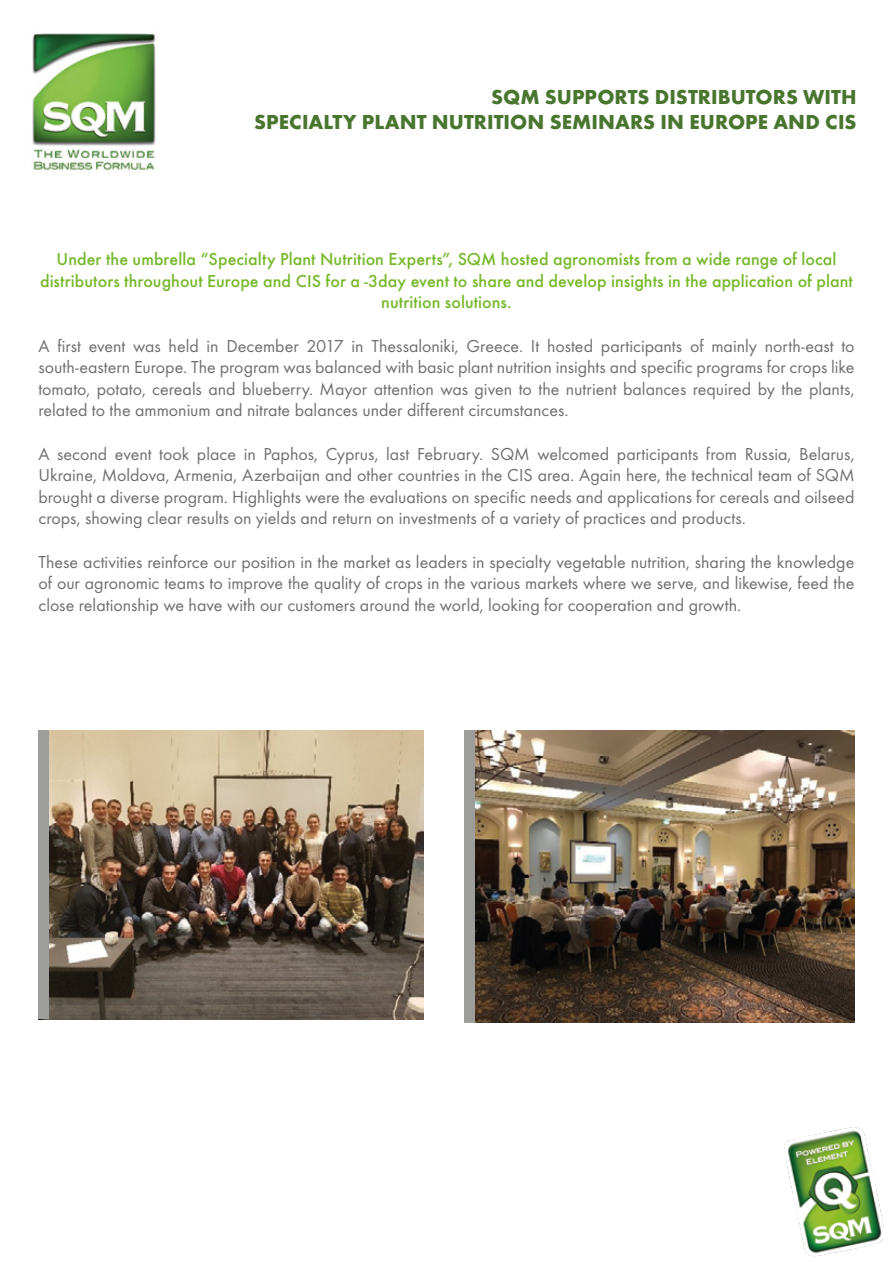
<style>
.page{position:relative;width:893px;height:1263px;background:#fff}
.page>*{position:absolute;margin:0;border:0;box-sizing:border-box;transform-origin:0 0}
.t1{font:700 21px/25.2px "Futura EFTUOP";color:#49762e;text-align:right}
.t2{font:18px/21.6px "Futura EFTUOP";color:#706f6f;text-align:justify}
.t3{font:500 18px/21.6px "Futura EFTUOP";letter-spacing:.005em;color:#76b82a;text-align:center}
</style>
<div class="page">
<img style="left:32px;top:33px;width:124px;height:138px">
<img style="left:784px;top:1127px;width:100px;height:130px">
<img style="left:49px;top:730px;width:374px;height:289px">
<img style="left:475px;top:730px;width:379px;height:293px">
<div style="left:38px;top:730px;width:11px;height:289px;background:#9d9d9c"></div>
<div style="left:465px;top:730px;width:10px;height:293px;background:#9d9d9c"></div>
<p class="t1" style="left:254px;top:84px;width:604px">SQM SUPPORTS DISTRIBUTORS WITH<br>SPECIALTY PLANT NUTRITION SEMINARS IN EUROPE AND CIS</p>
<p class="t3" style="left:40px;top:248px;width:814px">Under the umbrella “Specialty Plant Nutrition Experts”, SQM hosted agronomists from a wide range of local distributors throughout Europe and CIS for a -3day event to share and develop insights in the application of plant nutrition solutions.</p>
<p class="t2" style="left:38px;top:335px;width:818px">A first event was held in December 2017 in Thessaloniki, Greece. It hosted participants of mainly north-east to south-eastern Europe. The program was balanced with basic plant nutrition insights and specific programs for crops like tomato, potato, cereals and blueberry. Mayor attention was given to the nutrient balances required by the plants, related to the ammonium and nitrate balances under different circumstances.</p>
<p class="t2" style="left:38px;top:443px;width:818px">A second event took place in Paphos, Cyprus, last February. SQM welcomed participants from Russia, Belarus, Ukraine, Moldova, Armenia, Azerbaijan and other countries in the CIS area. Again here, the technical team of SQM brought a diverse program. Highlights were the evaluations on specific needs and applications for cereals and oilseed crops, showing clear results on yields and return on investments of a variety of practices and products.</p>
<p class="t2" style="left:38px;top:551px;width:817px">These activities reinforce our position in the market as leaders in specialty vegetable nutrition, sharing the knowledge of our agronomic teams to improve the quality of crops in the various markets where we serve, and likewise, feed the close relationship we have with our customers around the world, looking for cooperation and growth.</p>
</div>
